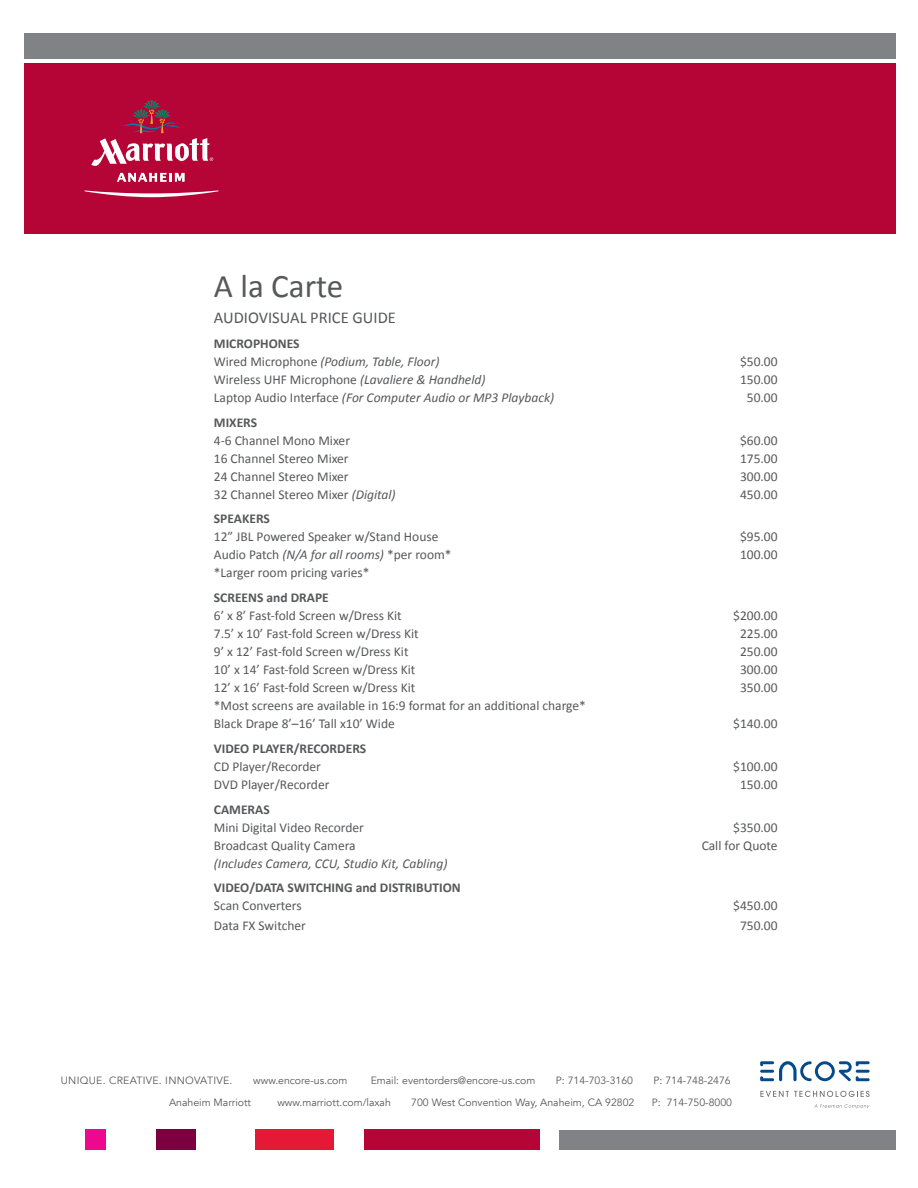
<style>
.page{position:relative;width:918px;height:1188px;background:#fff}
.page>*{position:absolute;margin:0;border:0;box-sizing:border-box;transform-origin:0 0}
.t1{font:33px "Calibri";color:#57585a}
.t2{font:16.5px "Calibri";color:#57585a}
.t3{font:13.5px/18px "Calibri";color:#57585a}
.t4{font:italic 13.5px/18px "Calibri";color:#57585a}
.t5{font:700 13.5px "Calibri";color:#57585a}
.t6{font:10.5px "Avenir";color:#57585a}
.t7{font:10.5px "Avenir";letter-spacing:.025em;color:#57585a}
.s1{font-weight:700;font-style:normal}
.s2{font-style:normal}
.s3{font-style:italic}
</style>
<div class="page">
<div style="left:85px;top:1130px;width:21px;height:20px;background:#ed088d"></div>
<div style="left:156px;top:1130px;width:39px;height:20px;background:#7c0040"></div>
<div style="left:255px;top:1130px;width:79px;height:20px;background:#e51836"></div>
<div style="left:364px;top:1130px;width:175px;height:20px;background:#b50536"></div>
<div style="left:559px;top:1130px;width:337px;height:19px;background:#808285"></div>
<div style="left:24px;top:33px;width:871px;height:26px;background:#808285"></div>
<div style="left:24px;top:63px;width:871px;height:171px;background:#b50536"></div>
<svg style="left:117px;top:173px;width:67px;height:9px"></svg>
<svg style="left:85px;top:190px;width:133px;height:7px"></svg>
<svg style="left:91px;top:100px;width:122px;height:66px"></svg>
<svg style="left:760px;top:1091px;width:110px;height:18px"></svg>
<svg style="left:760px;top:1061px;width:110px;height:21px"></svg>
<h1 class="t1" style="left:214px;top:265px;width:131px">A la Carte</h1>
<p class="t2" style="left:214px;top:307px;width:184px">AUDIOVISUAL PRICE GUIDE</p>
<p class="t4" style="left:214px;top:334px;width:227px"><span class="s1">MICROPHONES<br></span><span class="s2">Wired Microphone</span> (Podium, Table, Floor)</p>
<p class="t3" style="left:740px;top:353px;width:39px">$50.00</p>
<p class="t3" style="left:214px;top:371px;width:273px">Wireless UHF Microphone <span class="s3">(Lavaliere &amp; Handheld)</span></p>
<p class="t3" style="left:740px;top:371px;width:39px">150.00</p>
<p class="t4" style="left:214px;top:388px;width:342px"><span class="s2">Laptop Audio Interface</span> (For Computer Audio or MP3 Playback)</p>
<p class="t3" style="left:747px;top:389px;width:32px">50.00</p>
<p class="t5" style="left:214px;top:414px;width:45px">MIXERS</p>
<p class="t3" style="left:214px;top:431px;width:138px">4-6 Channel Mono Mixer</p>
<p class="t3" style="left:740px;top:431px;width:39px">$60.00</p>
<p class="t3" style="left:214px;top:449px;width:136px">16 Channel Stereo Mixer</p>
<p class="t3" style="left:740px;top:449px;width:39px">175.00</p>
<p class="t3" style="left:214px;top:467px;width:136px">24 Channel Stereo Mixer</p>
<p class="t3" style="left:740px;top:467px;width:39px">300.00</p>
<p class="t3" style="left:214px;top:485px;width:183px">32 Channel Stereo Mixer <span class="s3">(Digital)</span></p>
<p class="t3" style="left:740px;top:485px;width:39px">450.00</p>
<p class="t5" style="left:214px;top:510px;width:57px">SPEAKERS</p>
<p class="t3" style="left:214px;top:528px;width:226px">12” JBL Powered Speaker w/Stand House</p>
<p class="t3" style="left:740px;top:528px;width:39px">$95.00</p>
<p class="t3" style="left:214px;top:546px;width:239px">Audio Patch <span class="s3">(N/A for all rooms)</span> *per room*</p>
<p class="t3" style="left:740px;top:546px;width:39px">100.00</p>
<p class="t3" style="left:214px;top:564px;width:157px">*Larger room pricing varies*</p>
<p class="t5" style="left:214px;top:589px;width:116px">SCREENS and DRAPE</p>
<p class="t3" style="left:214px;top:607px;width:189px">6’ x 8’ Fast-fold Screen w/Dress Kit</p>
<p class="t3" style="left:733px;top:607px;width:46px">$200.00</p>
<p class="t3" style="left:214px;top:625px;width:206px">7.5’ x 10’ Fast-fold Screen w/Dress Kit</p>
<p class="t3" style="left:740px;top:625px;width:39px">225.00</p>
<p class="t3" style="left:214px;top:643px;width:196px">9’ x 12’ Fast-fold Screen w/Dress Kit</p>
<p class="t3" style="left:740px;top:643px;width:39px">250.00</p>
<p class="t3" style="left:214px;top:661px;width:203px">10’ x 14’ Fast-fold Screen w/Dress Kit</p>
<p class="t3" style="left:740px;top:661px;width:39px">300.00</p>
<p class="t3" style="left:214px;top:679px;width:203px">12’ x 16’ Fast-fold Screen w/Dress Kit</p>
<p class="t3" style="left:740px;top:679px;width:39px">350.00</p>
<p class="t3" style="left:214px;top:697px;width:374px">*Most screens are available in 16:9 format for an additional charge*<br>Black Drape 8’–16’ Tall x10’ Wide</p>
<p class="t3" style="left:733px;top:715px;width:46px">$140.00</p>
<p class="t5" style="left:214px;top:740px;width:154px">VIDEO PLAYER/RECORDERS</p>
<p class="t3" style="left:214px;top:757px;width:108px">CD Player/Recorder</p>
<p class="t3" style="left:733px;top:757px;width:46px">$100.00</p>
<p class="t3" style="left:214px;top:775px;width:117px">DVD Player/Recorder</p>
<p class="t3" style="left:740px;top:775px;width:39px">150.00</p>
<p class="t5" style="left:214px;top:801px;width:57px">CAMERAS</p>
<p class="t3" style="left:214px;top:818px;width:152px">Mini Digital Video Recorder</p>
<p class="t3" style="left:733px;top:818px;width:46px">$350.00</p>
<p class="t3" style="left:214px;top:836px;width:143px">Broadcast Quality Camera</p>
<p class="t3" style="left:702px;top:836px;width:78px">Call for Quote</p>
<p class="t4" style="left:214px;top:854px;width:235px">(Includes Camera, CCU, Studio Kit, Cabling)</p>
<p class="t5" style="left:214px;top:879px;width:248px">VIDEO/DATA SWITCHING and DISTRIBUTION</p>
<p class="t3" style="left:214px;top:897px;width:89px">Scan Converters</p>
<p class="t3" style="left:733px;top:897px;width:46px">$450.00</p>
<p class="t3" style="left:214px;top:916px;width:94px">Data FX Switcher</p>
<p class="t3" style="left:740px;top:916px;width:39px">750.00</p>
<p class="t7" style="left:61px;top:1074px;width:173px">UNIQUE. CREATIVE. INNOVATIVE.</p>
<p class="t6" style="left:253px;top:1074px;width:96px">www.encore-us.com</p>
<p class="t6" style="left:371px;top:1074px;width:166px">Email: eventorders@encore-us.com</p>
<p class="t6" style="left:556px;top:1074px;width:79px">P: 714-703-3160</p>
<p class="t6" style="left:654px;top:1074px;width:79px">P: 714-748-2476</p>
<p class="t6" style="left:169px;top:1096px;width:84px">Anaheim Marriott</p>
<p class="t6" style="left:277px;top:1096px;width:115px">www.marriott.com/laxah</p>
<p class="t6" style="left:411px;top:1096px;width:225px">700 West Convention Way, Anaheim, CA 92802</p>
<p class="t6" style="left:652px;top:1096px;width:82px">P: 714-750-8000</p>
</div>
